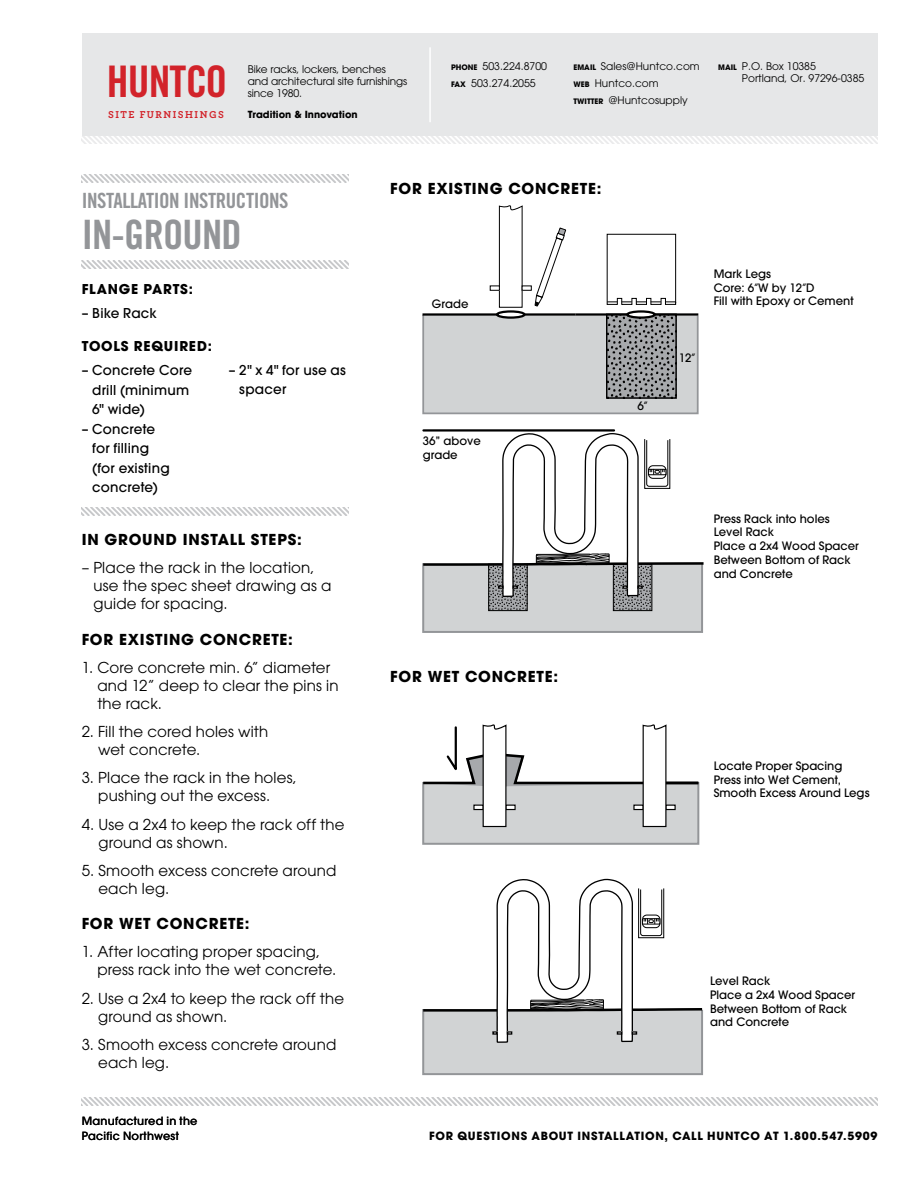
<style>
.page{position:relative;width:918px;height:1188px;background:#fff}
.page>*{position:absolute;margin:0;border:0;box-sizing:border-box;transform-origin:0 0}
.t1{font:43.5px "Trade Gothic Bold Cond Twenty";letter-spacing:-.02em;color:#d2232a}
.t2{font:40.5px "Trade Gothic Bold Cond Twenty";letter-spacing:-.02em;color:#939598}
.t3{font:21px "Trade Gothic Bold Cond Twenty";letter-spacing:-.02em;color:#939598}
.t4{font:15px/18px "Avant Garde";letter-spacing:.01em;color:#000}
.t5{font:700 15px "Avant Garde";letter-spacing:.05em;color:#000}
.t6{font:500 13.5px/19.5px "Avant Garde";letter-spacing:.015em;color:#000}
.t7{font:700 13.5px "Avant Garde";letter-spacing:.06em;color:#000}
.t8{font:500 11.55px/13.8px "Avant Garde";color:#000}
.t9{font:500 11.55px/13.8px "Avant Garde";color:#010101}
.t10{font:700 11.25px "Avant Garde";letter-spacing:.065em;color:#000}
.t11{font:500 11.25px/15px "Avant Garde";letter-spacing:.025em;color:#000}
.t12{font:10.5px/17.2px "Avant Garde";color:#000}
.t13{font:700 10.5px "Archer";letter-spacing:.14em;color:#d2232a}
.t14{font:700 9.75px "Avant Garde";color:#000}
.s1{font-weight:700;font-size:7.5px}
.s2{font-stretch:condensed}
</style>
<div class="page">
<div style="left:82px;top:33px;width:796px;height:103px;background:#e6e7e8"></div>
<svg style="left:82px;top:136px;width:796px;height:8px"></svg>
<hr style="left:429px;top:47px;width:2px;height:75px;background:#fff">
<svg style="left:82px;top:1098px;width:796px;height:7px"></svg>
<svg style="left:422px;top:434px;width:282px;height:199px"></svg>
<svg style="left:422px;top:205px;width:277px;height:210px"></svg>
<svg style="left:627px;top:311px;width:28px;height:7px"></svg>
<div style="left:626px;top:310px;width:30px;height:9px;border:2px solid #000;border-radius:50%"></div>
<svg style="left:497px;top:311px;width:27px;height:7px"></svg>
<div style="left:496px;top:310px;width:30px;height:9px;border:2px solid #000;border-radius:50%"></div>
<svg style="left:422px;top:724px;width:278px;height:121px"></svg>
<svg style="left:422px;top:879px;width:281px;height:197px"></svg>
<hr style="left:423px;top:429px;width:191px;height:3px;background:#000">
<svg style="left:82px;top:261px;width:267px;height:8px"></svg>
<svg style="left:82px;top:508px;width:267px;height:7px"></svg>
<svg style="left:82px;top:174px;width:267px;height:8px"></svg>
<h1 class="t1" style="left:107px;top:55px;width:122px">HUNTCO</h1>
<p class="t13" style="left:108px;top:107px;width:117px">SITE FURNISHINGS</p>
<p class="t12" style="left:248px;top:63px;width:161px;line-height:12px">Bike racks, lockers, benches and architectural site furnishings since 1980.</p>
<p class="t14" style="left:248px;top:108px;width:111px">Tradition &amp; Innovation</p>
<p class="t12" style="left:451px;top:57px;width:98px"><span class="s1">PHONE</span> 503.224.8700<br><span class="s1">FAX</span> 503.274.2055</p>
<p class="t12" style="left:573px;top:57px;width:128px"><span class="s1">EMAIL</span> Sales@Huntco.com<br><span class="s1">WEB</span> Huntco.com<br><span class="s1">TWITTER</span> @Huntcosupply</p>
<p class="t12" style="left:742px;top:59px;width:124px;line-height:12.8px;text-indent:-24px"><span class="s1">MAIL</span> P.O. Box 10385<br>Portland, Or. 97296-0385</p>
<h3 class="t3" style="left:82px;top:188px;width:208px">INSTALLATION INSTRUCTIONS</h3>
<h2 class="t2" style="left:82px;top:210px;width:162px">IN-GROUND</h2>
<p class="t7" style="left:82px;top:280px;width:113px">FLANGE PARTS:</p>
<p class="t6" style="left:82px;top:304px;width:77px">– Bike Rack</p>
<p class="t7" style="left:82px;top:337px;width:132px">TOOLS REQUIRED:</p>
<p class="t6" style="left:92px;top:360px;width:101px;text-indent:-10px">– Concrete Core drill (minimum<br>6" wide)</p>
<p class="t6" style="left:92px;top:419px;width:79px;text-indent:-10px">– Concrete for filling (for existing concrete)</p>
<p class="t6" style="left:239px;top:360px;width:108px;text-indent:-10px">– 2" x 4" for use as spacer</p>
<p class="t5" style="left:82px;top:530px;width:222px">IN GROUND INSTALL STEPS:</p>
<p class="t4" style="left:93px;top:559px;width:240px;text-indent:-12px">– Place the rack in the location, use the spec sheet drawing as a guide for spacing.</p>
<p class="t5" style="left:82px;top:629px;width:213px">FOR EXISTING CONCRETE:</p>
<p class="t4" style="left:97px;top:658px;width:243px;text-indent:-16px">1. Core concrete min. 6” diameter and 12” deep to clear the pins in the rack.</p>
<p class="t4" style="left:98px;top:723px;width:172px;text-indent:-16px">2. Fill the cored holes with wet concrete.</p>
<p class="t4" style="left:98px;top:769px;width:200px;text-indent:-17px">3. Place the rack in the holes, pushing out the excess.</p>
<p class="t4" style="left:99px;top:815px;width:248px;text-indent:-17px">4. Use a 2x4 to keep the rack off the ground as shown.</p>
<p class="t4" style="left:98px;top:861px;width:239px;text-indent:-17px">5. Smooth excess concrete around each leg.</p>
<p class="t5" style="left:82px;top:914px;width:169px">FOR WET CONCRETE:</p>
<p class="t4" style="left:97px;top:943px;width:240px;text-indent:-16px">1. After locating proper spacing, press rack into the wet concrete.</p>
<p class="t4" style="left:98px;top:989px;width:248px;text-indent:-16px">2. Use a 2x4 to keep the rack off the ground as shown.</p>
<p class="t4" style="left:98px;top:1035px;width:239px;text-indent:-17px">3. Smooth excess concrete around each leg.</p>
<p class="t11" style="left:82px;top:1113px;width:117px">Manufactured in the<br>Pacific Northwest</p>
<p class="t5" style="left:390px;top:179px;width:213px">FOR EXISTING CONCRETE:</p>
<p class="t9" style="left:432px;top:297px;width:38px">Grade</p>
<p class="t8" style="left:423px;top:434px;width:60px">36” above grade</p>
<p class="t5" style="left:390px;top:667px;width:169px">FOR WET CONCRETE:</p>
<p class="t9" style="left:637px;top:399px;width:12px">6<span class="s2">”</span></p>
<p class="t9" style="left:679px;top:351px;width:18px">12<span class="s2">”</span></p>
<p class="t9" style="left:714px;top:267px;width:141px">Mark Legs<br>Core: 6<span class="s2">”</span>W by 12<span class="s2">”</span>D<br>Fill with Epoxy or Cement</p>
<p class="t8" style="left:714px;top:512px;width:147px">Press Rack into holes<br>Level Rack<br>Place a 2x4 Wood Spacer<br>Between Bottom of Rack and Concrete</p>
<p class="t9" style="left:714px;top:759px;width:157px">Locate Proper Spacing<br>Press into Wet Cement,<br>Smooth Excess Around Legs</p>
<p class="t8" style="left:710px;top:974px;width:147px">Level Rack<br>Place a 2x4 Wood Spacer<br>Between Bottom of Rack and Concrete</p>
<p class="t10" style="left:429px;top:1128px;width:450px">FOR QUESTIONS ABOUT INSTALLATION, CALL HUNTCO AT 1.800.547.5909</p>
</div>
